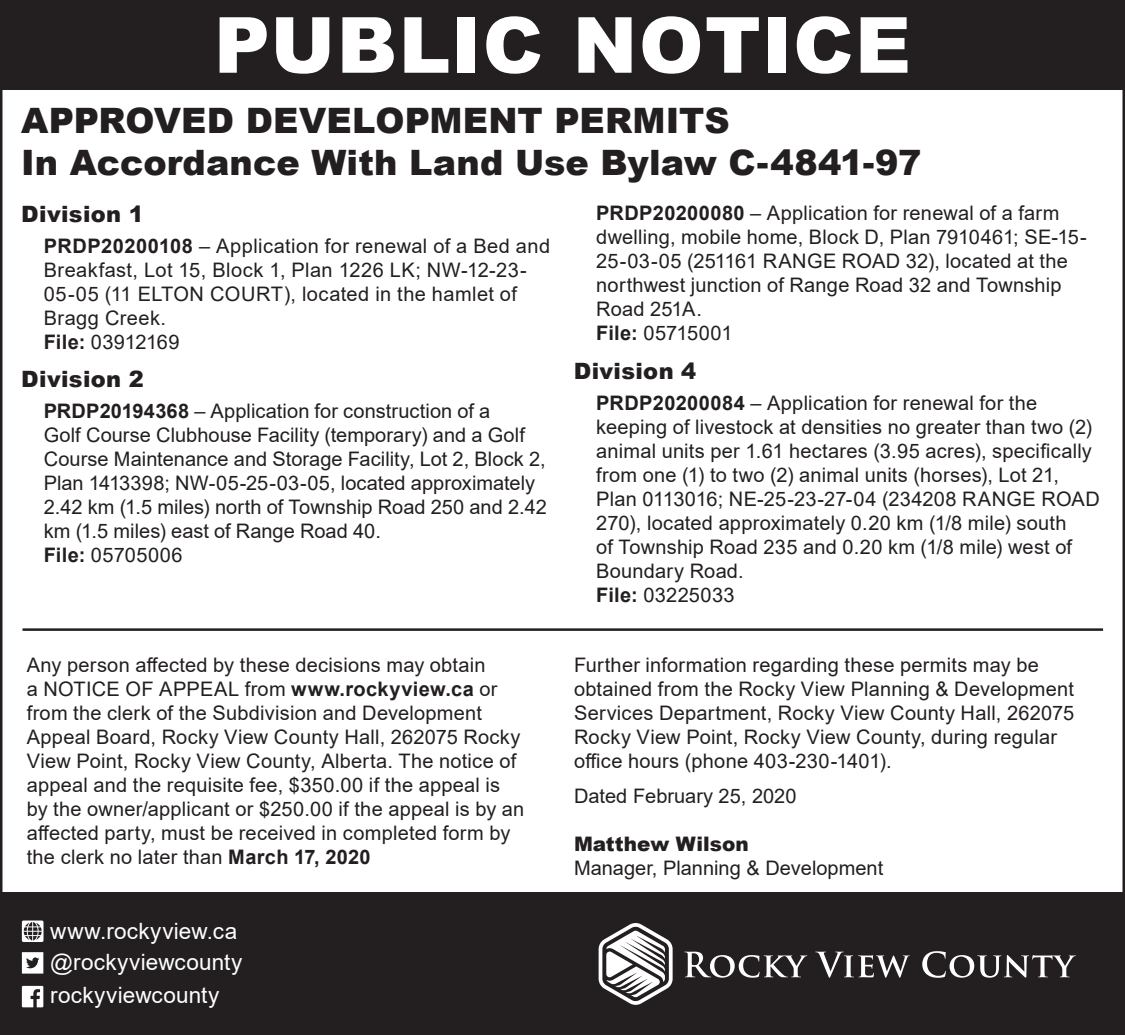
<style>
.page{position:relative;width:1125px;height:1035px;background:#fff}
.page>*{position:absolute;margin:0;border:0;box-sizing:border-box;transform-origin:0 0}
.Public_Notice_Primar{font:900 77.5px "Arial";letter-spacing:.015em;color:#fff}
.t1{font:900 35px/42px "Arial";letter-spacing:.005em;color:#231f20}
.Section_Bylaw_Divisi{font:22.5px "Arial";letter-spacing:.01em;color:#fff}
.Section_Bylaw_Divisi-2{font:900 22.5px "Arial";letter-spacing:.015em;color:#231f20}
.Description{font:20px/24px "Arial";letter-spacing:.01em;color:#231f20}
.File_Number{font:20px "Arial";letter-spacing:.015em;color:#231f20}
.File_Number-2{font:20px "Arial";letter-spacing:-.01em;color:#231f20}
.s1{font-weight:700}
.s2{font-weight:900}
</style>
<div class="page">
<div style="left:0;top:0;width:1124px;height:90px;background:#231f20"></div>
<hr style="left:23px;top:628px;width:1080px;height:3px;background:#231f20">
<div style="left:0;top:892px;width:1124px;height:143px;background:#231f20"></div>
<svg style="left:684px;top:952px;width:123px;height:26px"></svg>
<svg style="left:815px;top:952px;width:94px;height:26px"></svg>
<svg style="left:922px;top:951px;width:153px;height:27px"></svg>
<svg style="left:598px;top:923px;width:74px;height:82px"></svg>
<svg style="left:22px;top:986px;width:21px;height:21px"></svg>
<svg style="left:22px;top:952px;width:21px;height:22px"></svg>
<svg style="left:22px;top:921px;width:21px;height:21px"></svg>
<p class="Public_Notice_Primar" style="left:214px;top:-11px;width:698px">PUBLIC NOTICE</p>
<p class="t1" style="left:21px;top:98px;width:901px">APPROVED DEVELOPMENT PERMITS<br>In Accordance With Land Use Bylaw C-4841-97</p>
<p class="Section_Bylaw_Divisi-2" style="left:21px;top:197px;width:124px">Division 1</p>
<p class="Description" style="left:44px;top:234px;width:508px"><span class="s1">PRDP20200108</span> – Application for renewal of a Bed and Breakfast, Lot 15, Block 1, Plan 1226 LK; NW-12-23- 05-05 (11 ELTON COURT), located in the hamlet of Bragg Creek.</p>
<p class="File_Number-2" style="left:44px;top:328px;width:137px"><span class="s1">File:</span> 03912169</p>
<p class="Section_Bylaw_Divisi-2" style="left:21px;top:363px;width:124px">Division 2</p>
<p class="Description" style="left:44px;top:399px;width:504px"><span class="s1">PRDP20194368</span> – Application for construction of a<br>Golf Course Clubhouse Facility (temporary) and a Golf Course Maintenance and Storage Facility, Lot 2, Block 2, Plan 1413398; NW-05-25-03-05, located approximately 2.42 km (1.5 miles) north of Township Road 250 and 2.42 km (1.5 miles) east of Range Road 40.</p>
<p class="File_Number" style="left:44px;top:541px;width:140px"><span class="s1">File:</span> 05705006</p>
<p class="Description" style="left:596px;top:201px;width:492px"><span class="s1">PRDP20200080</span> – Application for renewal of a farm dwelling, mobile home, Block D, Plan 7910461; SE-15- 25-03-05 (251161 RANGE ROAD 32), located at the northwest junction of Range Road 32 and Township Road 251A.</p>
<p class="File_Number" style="left:596px;top:319px;width:138px"><span class="s1">File:</span> 05715001</p>
<p class="Section_Bylaw_Divisi-2" style="left:573px;top:354px;width:124px">Division 4</p>
<p class="Description" style="left:596px;top:390px;width:505px"><span class="s1">PRDP20200084</span> – Application for renewal for the keeping of livestock at densities no greater than two (2) animal units per 1.61 hectares (3.95 acres), specifically from one (1) to two (2) animal units (horses), Lot 21, Plan 0113016; NE-25-23-27-04 (234208 RANGE ROAD 270), located approximately 0.20 km (1/8 mile) south<br>of Township Road 235 and 0.20 km (1/8 mile) west of Boundary Road.</p>
<p class="File_Number" style="left:596px;top:581px;width:140px"><span class="s1">File:</span> 03225033</p>
<p class="Description" style="left:27px;top:652px;width:499px">Any person affected by these decisions may obtain<br>a NOTICE OF APPEAL from <span class="s1">www.rockyview.ca</span> or from the clerk of the Subdivision and Development Appeal Board, Rocky View County Hall, 262075 Rocky View Point, Rocky View County, Alberta. The notice of appeal and the requisite fee, $350.00 if the appeal is by the owner/applicant or $250.00 if the appeal is by an affected party, must be received in completed form by the clerk no later than <span class="s1">March 17, 2020</span></p>
<p class="Description" style="left:574px;top:652px;width:501px">Further information regarding these permits may be obtained from the Rocky View Planning &amp; Development Services Department, Rocky View County Hall, 262075<br>Rocky View Point, Rocky View County, during regular office hours (phone 403-230-1401).</p>
<p class="Description" style="left:574px;top:784px;width:224px">Dated February 25, 2020</p>
<p class="Description" style="left:574px;top:832px;width:311px"><span class="s2">Matthew Wilson<br></span>Manager, Planning &amp; Development</p>
<p class="Section_Bylaw_Divisi" style="left:50px;top:916px;width:188px">www.rockyview.ca</p>
<p class="Section_Bylaw_Divisi" style="left:50px;top:946px;width:193px">@rockyviewcounty</p>
<p class="Section_Bylaw_Divisi" style="left:50px;top:980px;width:170px">rockyviewcounty</p>
</div>
